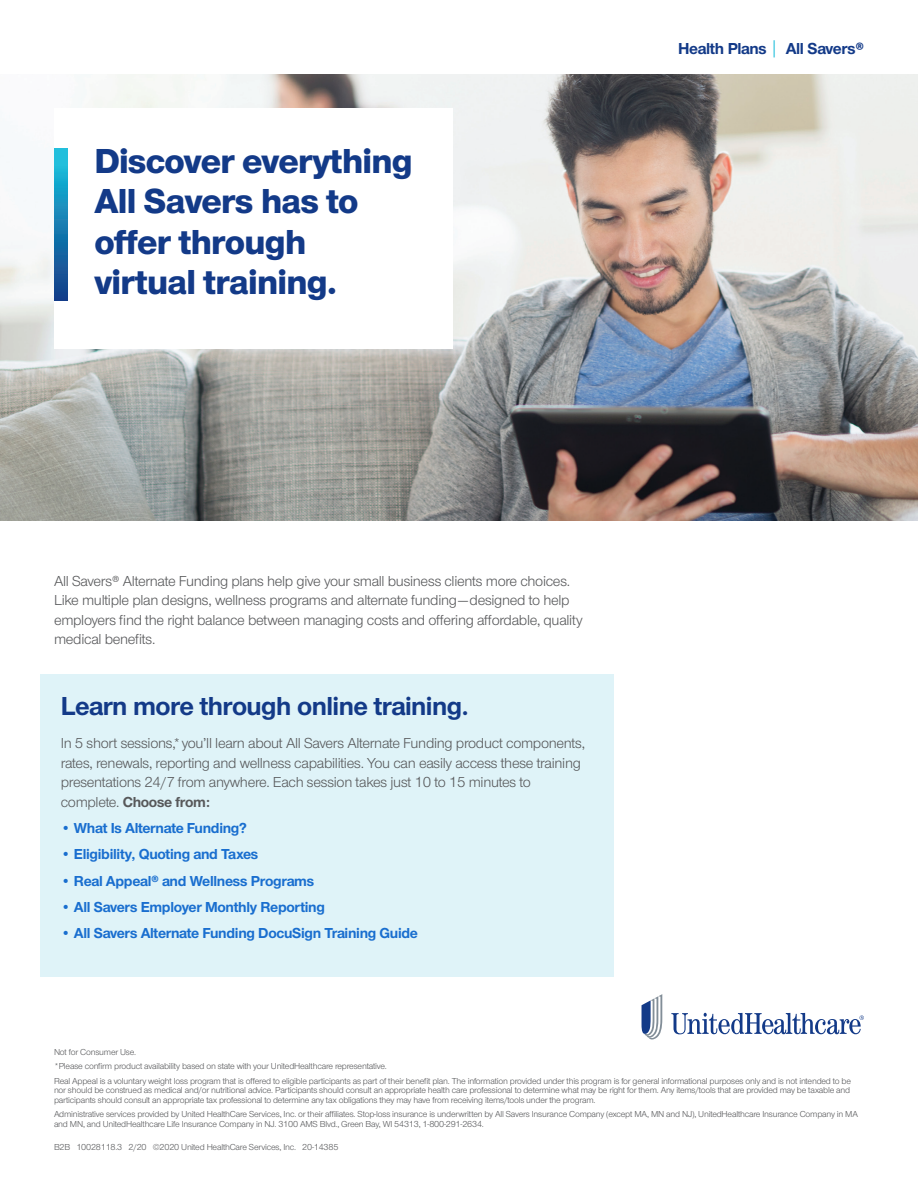
<style>
.page{position:relative;width:918px;height:1188px;background:#fff}
.page>*{position:absolute;margin:0;border:0;box-sizing:border-box;transform-origin:0 0}
.t1{font:800 36px/40.5px "UHC Sans";letter-spacing:-.02em;color:#133a88}
.t2{font:700 27px "UHC Sans";letter-spacing:-.02em;color:#133a88}
.t3{font:700 16.5px "UHC Sans";letter-spacing:-.02em;color:#133a88}
.t4{font:15px/19.5px "UHC Sans";letter-spacing:-.02em;color:#57585a}
.t5{font:700 15px "UHC Sans";letter-spacing:-.02em;color:#196ecf}
.t6{font:9px/14.2px "UHC Sans";letter-spacing:-.02em;color:#57585a}
.s1{font-weight:400;font-size:20.7px;color:#22bfdc}
.s2{font-weight:700}
</style>
<div class="page">
<div style="left:40px;top:674px;width:573px;height:302px;background:#dff3f8"></div>
<img style="left:0;top:74px;width:918px;height:447px">
<svg style="left:671px;top:1013px;width:193px;height:21px"></svg>
<svg style="left:642px;top:994px;width:20px;height:46px"></svg>
<div style="left:54px;top:108px;width:398px;height:240px;background:#fff"></div>
<svg style="left:54px;top:148px;width:14px;height:153px;background:#1680b3"></svg>
<h1 class="t1" style="left:94px;top:139px;width:320px">Discover everything<br>All Savers has to offer through virtual training.</h1>
<h3 class="t3" style="left:678px;top:37px;width:187px">Health Plans <span class="s1">|</span> All Savers®</h3>
<p class="t4" style="left:54px;top:570px;width:530px">All Savers® Alternate Funding plans help give your small business clients more choices.<br>Like multiple plan designs, wellness programs and alternate funding—designed to help employers find the right balance between managing costs and offering affordable, quality medical benefits.</p>
<h2 class="t2" style="left:61px;top:688px;width:410px">Learn more through online training.</h2>
<p class="t4" style="left:61px;top:733px;width:526px">In 5 short sessions,* you’ll learn about All Savers Alternate Funding product components, rates, renewals, reporting and wellness capabilities. You can easily access these training presentations 24/7 from anywhere. Each session takes just 10 to 15 minutes to complete. <span class="s2">Choose from:</span></p>
<h3 class="t5" style="left:61px;top:818px;width:188px">• What Is Alternate Funding?</h3>
<h3 class="t5" style="left:61px;top:844px;width:199px">• Eligibility, Quoting and Taxes</h3>
<h3 class="t5" style="left:61px;top:871px;width:255px">• Real Appeal® and Wellness Programs</h3>
<h3 class="t5" style="left:61px;top:897px;width:266px">• All Savers Employer Monthly Reporting</h3>
<h3 class="t5" style="left:61px;top:923px;width:359px">• All Savers Alternate Funding DocuSign Training Guide</h3>
<p class="t6" style="left:54px;top:1045px;width:799px">Not for Consumer Use.<br>*Please confirm product availability based on state with your UnitedHealthcare representative.<br>Real Appeal is a voluntary weight loss program that is offered to eligible participants as part of their benefit plan. The information provided under this program is for general informational purposes only and is not intended to be</p>
<p class="t6" style="left:54px;top:1085px;width:798px;line-height:9.8px">nor should be construed as medical and/or nutritional advice. Participants should consult an appropriate health care professional to determine what may be right for them. Any items/tools that are provided may be taxable and participants should consult an appropriate tax professional to determine any tax obligations they may have from receiving items/tools under the program.</p>
<p class="t6" style="left:54px;top:1109px;width:805px;line-height:9.8px">Administrative services provided by United HealthCare Services, Inc. or their affiliates. Stop-loss insurance is underwritten by All Savers Insurance Company (except MA, MN and NJ), UnitedHealthcare Insurance Company in MA and MN, and UnitedHealthcare Life Insurance Company in NJ. 3100 AMS Blvd., Green Bay, WI 54313, 1-800-291-2634.</p>
<p class="t6" style="left:54px;top:1140px;width:286px">B2B 10028118.3 2/20 ©2020 United HealthCare Services, Inc. 20-14385</p>
</div>
